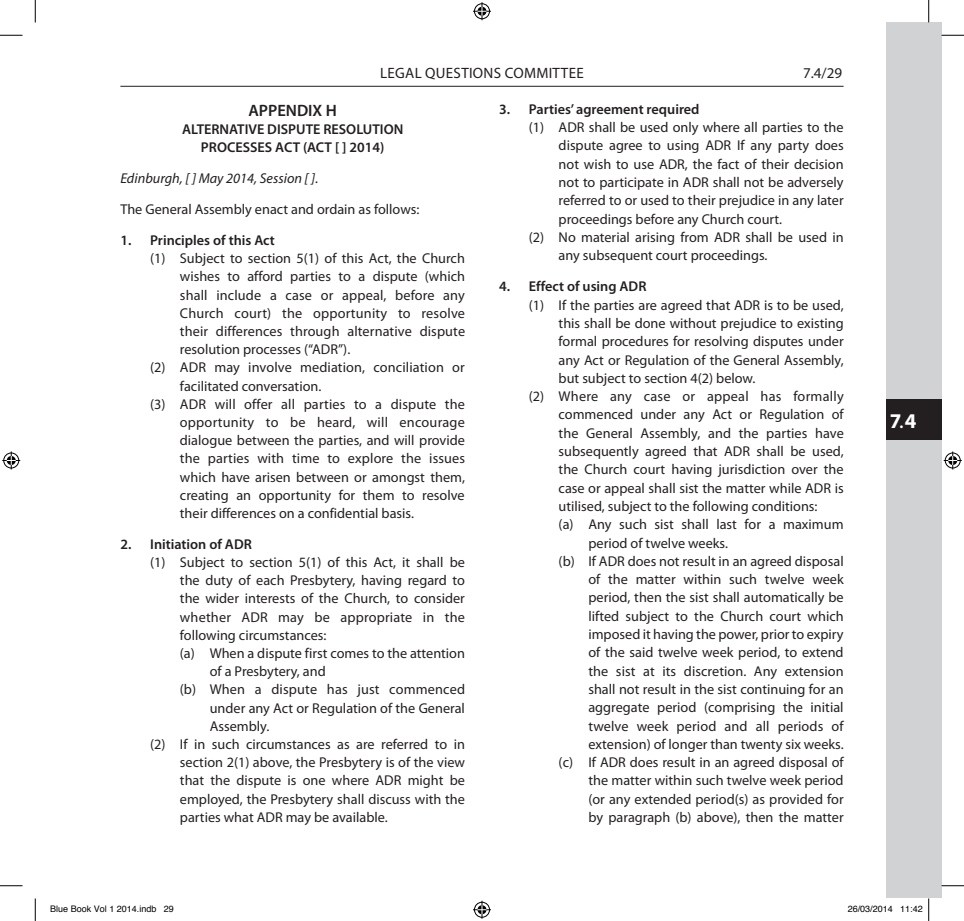
<style>
.page{position:relative;width:964px;height:921px;background:#fff}
.page>*{position:absolute;margin:0;border:0;box-sizing:border-box;transform-origin:0 0}
.t1{font:700 21px "Myriad Pro";color:#fff}
.t2{font:600 16.5px "Myriad Pro";color:#231f20}
.t3{font:15px "Myriad Pro";letter-spacing:.02em;color:#231f20}
.t4{font:14.25px "Myriad Pro";color:#231f20}
.t5{font:600 14.25px/18.1px "Myriad Pro";color:#231f20;text-align:center}
.t6{font:italic 14.25px "Myriad Pro";color:#231f20}
.t7{font:9px "Helvetica";color:#000}
.s1{font-size:15px}
</style>
<div class="page">
<hr style="left:120px;top:86px;width:723px;height:1px;background:#231f20">
<div style="left:886px;top:22px;width:55px;height:876px;background:#d1d2d4"></div>
<div style="left:886px;top:400px;width:55px;height:40px;background:#231f20"></div>
<svg style="left:0;top:35px;width:22px;height:1px"></svg>
<svg style="left:941px;top:35px;width:22px;height:1px"></svg>
<svg style="left:0;top:885px;width:22px;height:1px"></svg>
<svg style="left:941px;top:885px;width:22px;height:1px"></svg>
<svg style="left:35px;top:0;width:1px;height:22px"></svg>
<svg style="left:35px;top:898px;width:1px;height:23px"></svg>
<svg style="left:928px;top:0;width:1px;height:22px"></svg>
<svg style="left:473px;top:2px;width:18px;height:18px"></svg>
<svg style="left:473px;top:901px;width:18px;height:18px"></svg>
<svg style="left:2px;top:451px;width:18px;height:18px"></svg>
<svg style="left:943px;top:451px;width:18px;height:18px"></svg>
<svg style="left:928px;top:898px;width:1px;height:23px"></svg>
<p class="t3" style="left:380px;top:63px;width:205px">LEGAL QUESTIONS COMMITTEE</p>
<p class="t3" style="left:803px;top:63px;width:41px">7.4/29</p>
<p class="t2" style="left:248px;top:100px;width:90px">APPENDIX H</p>
<p class="t5" style="left:182px;top:120px;width:223px">ALTERNATIVE DISPUTE RESOLUTION<br>PROCESSES ACT (ACT [ ] 2014)</p>
<p class="t6" style="left:120px;top:169px;width:199px">Edinburgh, [ ] May 2014, Session [ ].</p>
<p class="t4" style="left:120px;top:200px;width:300px">The General Assembly enact and ordain as follows:</p>
<p class="t5" style="left:120px;top:231px;width:156px">1. Principles of this Act</p>
<p class="t4" style="left:150px;top:250px;width:316px">(1) Subject to section 5(1) of this Act, the Church</p>
<p class="t4" style="left:180px;top:268px;width:286px">wishes to afford parties to a dispute (which</p>
<p class="t4" style="left:180px;top:286px;width:286px">shall include a case or appeal, before any</p>
<p class="t4" style="left:180px;top:304px;width:287px">Church court) the opportunity to resolve</p>
<p class="t4" style="left:180px;top:322px;width:287px">their differences through alternative dispute</p>
<p class="t4" style="left:180px;top:341px;width:172px">resolution processes (“ADR”).</p>
<p class="t4" style="left:150px;top:359px;width:316px">(2) ADR may involve mediation, conciliation or</p>
<p class="t4" style="left:180px;top:377px;width:143px">facilitated conversation.</p>
<p class="t4" style="left:150px;top:395px;width:316px">(3) ADR will offer all parties to a dispute the</p>
<p class="t4" style="left:180px;top:413px;width:286px">opportunity to be heard, will encourage</p>
<p class="t4" style="left:180px;top:432px;width:286px">dialogue between the parties, and will provide</p>
<p class="t4" style="left:180px;top:450px;width:287px">the parties with time to explore the issues</p>
<p class="t4" style="left:180px;top:468px;width:286px">which have arisen between or amongst them,</p>
<p class="t4" style="left:180px;top:486px;width:286px">creating an opportunity for them to resolve</p>
<p class="t4" style="left:180px;top:504px;width:235px">their differences on a confidential basis.</p>
<p class="t5" style="left:120px;top:535px;width:133px">2. Initiation of ADR</p>
<p class="t4" style="left:150px;top:553px;width:316px">(1) Subject to section 5(1) of this Act, it shall be</p>
<p class="t4" style="left:180px;top:572px;width:286px">the duty of each Presbytery, having regard to</p>
<p class="t4" style="left:180px;top:590px;width:286px">the wider interests of the Church, to consider</p>
<p class="t4" style="left:180px;top:608px;width:286px">whether ADR may be appropriate in the</p>
<p class="t4" style="left:180px;top:626px;width:148px">following circumstances:</p>
<p class="t4" style="left:180px;top:644px;width:286px">(a) When a dispute first comes to the attention</p>
<p class="t4" style="left:210px;top:663px;width:117px">of a Presbytery, and</p>
<p class="t4" style="left:180px;top:681px;width:286px">(b) When a dispute has just commenced</p>
<p class="t4" style="left:210px;top:699px;width:257px">under any Act or Regulation of the General</p>
<p class="t4" style="left:210px;top:717px;width:61px">Assembly.</p>
<p class="t4" style="left:150px;top:735px;width:316px">(2) If in such circumstances as are referred to in</p>
<p class="t4" style="left:180px;top:754px;width:286px">section 2(1) above, the Presbytery is of the view</p>
<p class="t4" style="left:180px;top:772px;width:286px">that the dispute is one where ADR might be</p>
<p class="t4" style="left:180px;top:790px;width:286px">employed, the Presbytery shall discuss with the</p>
<p class="t4" style="left:180px;top:808px;width:209px">parties what ADR may be available.</p>
<p class="t5" style="left:499px;top:100px;width:202px">3. Parties’ agreement required</p>
<p class="t4" style="left:529px;top:119px;width:316px">(1) ADR shall be used only where all parties to the</p>
<p class="t4" style="left:558px;top:137px;width:286px">dispute agree to using ADR If any party does</p>
<p class="t4" style="left:558px;top:155px;width:286px">not wish to use ADR, the fact of their decision</p>
<p class="t4" style="left:558px;top:174px;width:286px">not to participate in ADR shall not be adversely</p>
<p class="t4" style="left:558px;top:192px;width:286px">referred to or used to their prejudice in any later</p>
<p class="t4" style="left:558px;top:210px;width:225px">proceedings before any Church court.</p>
<p class="t4" style="left:529px;top:228px;width:316px">(2) No material arising from ADR shall be used in</p>
<p class="t4" style="left:558px;top:247px;width:210px">any subsequent court proceedings.</p>
<p class="t5" style="left:499px;top:277px;width:149px">4. Effect of using ADR</p>
<p class="t4" style="left:529px;top:296px;width:316px">(1) If the parties are agreed that ADR is to be used,</p>
<p class="t4" style="left:558px;top:314px;width:286px">this shall be done without prejudice to existing</p>
<p class="t4" style="left:558px;top:333px;width:286px">formal procedures for resolving disputes under</p>
<p class="t4" style="left:558px;top:351px;width:286px">any Act or Regulation of the General Assembly,</p>
<p class="t4" style="left:558px;top:369px;width:198px">but subject to section 4(2) below.</p>
<p class="t4" style="left:529px;top:388px;width:316px">(2) Where any case or appeal has formally</p>
<p class="t4" style="left:558px;top:406px;width:286px">commenced under any Act or Regulation of</p>
<p class="t4" style="left:558px;top:424px;width:287px">the General Assembly, and the parties have</p>
<p class="t4" style="left:558px;top:442px;width:286px">subsequently agreed that ADR shall be used,</p>
<p class="t4" style="left:558px;top:461px;width:286px">the Church court having jurisdiction over the</p>
<p class="t4" style="left:558px;top:479px;width:286px">case or appeal shall sist the matter while ADR is</p>
<p class="t4" style="left:558px;top:497px;width:260px">utilised, subject to the following conditions:</p>
<p class="t4" style="left:558px;top:516px;width:286px">(a) Any such sist shall last for a maximum</p>
<p class="t4" style="left:588px;top:534px;width:141px">period of twelve weeks.</p>
<p class="t4" style="left:558px;top:552px;width:286px">(b) If ADR does not result in an agreed disposal</p>
<p class="t4" style="left:588px;top:570px;width:257px">of the matter within such twelve week</p>
<p class="t4" style="left:588px;top:589px;width:257px">period, then the sist shall automatically be</p>
<p class="t4" style="left:588px;top:607px;width:257px">lifted subject to the Church court which</p>
<p class="t4" style="left:588px;top:625px;width:257px">imposed it having the power, prior to expiry</p>
<p class="t4" style="left:588px;top:644px;width:257px">of the said twelve week period, to extend</p>
<p class="t4" style="left:588px;top:662px;width:257px">the sist at its discretion. Any extension</p>
<p class="t4" style="left:588px;top:680px;width:257px">shall not result in the sist continuing for an</p>
<p class="t4" style="left:588px;top:699px;width:257px">aggregate period (comprising the initial</p>
<p class="t4" style="left:588px;top:717px;width:257px">twelve week period and all periods of</p>
<p class="t4" style="left:588px;top:735px;width:257px">extension) of longer than twenty six weeks.</p>
<p class="t4" style="left:558px;top:753px;width:286px">(c) If ADR does result in an agreed disposal of</p>
<p class="t4" style="left:588px;top:772px;width:257px">the matter within such twelve week period</p>
<p class="t4" style="left:588px;top:790px;width:257px">(or any extended period(s) as provided for</p>
<p class="t4" style="left:588px;top:808px;width:257px">by paragraph (b) above), then the matter</p>
<h1 class="t1" style="left:889px;top:407px;width:28px">7<span class="s1">.</span>4</h1>
<p class="t7" style="left:50px;top:902px;width:125px">Blue Book Vol 1 2014.indb 29</p>
<p class="t7" style="left:847px;top:902px;width:77px">26/03/2014 11:42</p>
</div>
